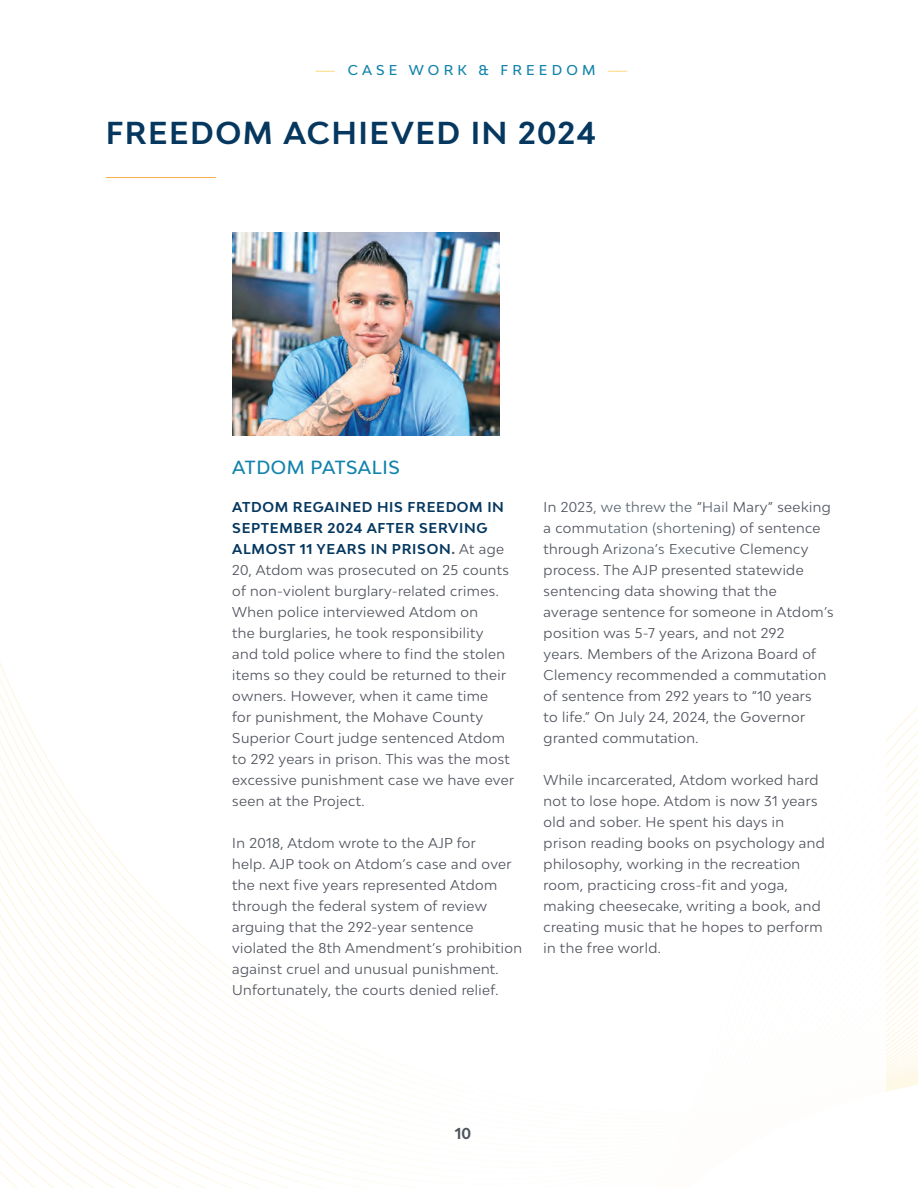
<style>
.page{position:relative;width:918px;height:1188px;background:#fff}
.page>*{position:absolute;margin:0;border:0;box-sizing:border-box;transform-origin:0 0}
.t1{font:700 30px "Bw Modelica";letter-spacing:.05em;color:#05375f}
.t2{font:500 18px "Bw Modelica";letter-spacing:.035em;color:#1283aa}
.t3{font:700 15px "Bw Modelica";color:#4f535c}
.t4{font:13.5px/21px "Bw Modelica";letter-spacing:.03em;color:#4f535c}
.t5{font:500 13.5px "Bw Modelica";letter-spacing:.31em;color:#1283aa}
.s1{font-weight:300;color:#fcb814}
.s2{font-weight:700;color:#05375f}
.s3{font-weight:700}
</style>
<div class="page">
<svg style="left:886px;top:706px;width:32px;height:386px"></svg>
<img style="left:232px;top:233px;width:267px;height:202px">
<svg style="left:30px;top:1163px;width:126px;height:25px"></svg>
<svg style="left:0;top:1015px;width:90px;height:140px"></svg>
<svg style="left:0;top:718px;width:92px;height:140px"></svg>
<svg style="left:28px;top:866px;width:144px;height:141px"></svg>
<hr style="left:106px;top:177px;width:110px;height:1px;background:#f7971d">
<p class="t5" style="left:315px;top:61px;width:315px"><span class="s1">——</span> CASE WORK &amp; FREEDOM <span class="s1">——</span></p>
<h1 class="t1" style="left:106px;top:113px;width:492px">FREEDOM ACHIEVED IN 2024</h1>
<h2 class="t2" style="left:232px;top:455px;width:169px">ATDOM PATSALIS</h2>
<p class="t4" style="left:232px;top:496px;width:283px"><span class="s2">ATDOM REGAINED HIS FREEDOM IN SEPTEMBER 2024 AFTER SERVING ALMOST 11 YEARS IN PRISON</span><span class="s3">.</span> At age 20, Atdom was prosecuted on 25 counts of non-violent burglary-related crimes.<br>When police interviewed Atdom on<br>the burglaries, he took responsibility<br>and told police where to find the stolen items so they could be returned to their owners. However, when it came time<br>for punishment, the Mohave County Superior Court judge sentenced Atdom to 292 years in prison. This was the most excessive punishment case we have ever seen at the Project.</p>
<p class="t4" style="left:232px;top:832px;width:291px">In 2018, Atdom wrote to the AJP for<br>help. AJP took on Atdom’s case and over the next five years represented Atdom through the federal system of review arguing that the 292-year sentence violated the 8th Amendment’s prohibition against cruel and unusual punishment.<br>Unfortunately, the courts denied relief.</p>
<p class="t4" style="left:544px;top:496px;width:292px">In 2023, we threw the “Hail Mary” seeking a commutation (shortening) of sentence through Arizona’s Executive Clemency process. The AJP presented statewide sentencing data showing that the average sentence for someone in Atdom’s position was 5-7 years, and not 292<br>years. Members of the Arizona Board of Clemency recommended a commutation of sentence from 292 years to “10 years<br>to life.” On July 24, 2024, the Governor granted commutation.</p>
<p class="t4" style="left:544px;top:769px;width:283px">While incarcerated, Atdom worked hard not to lose hope. Atdom is now 31 years old and sober. He spent his days in prison reading books on psychology and philosophy, working in the recreation room, practicing cross-fit and yoga, making cheesecake, writing a book, and creating music that he hopes to perform in the free world.</p>
<p class="t3" style="left:455px;top:1124px;width:18px">10</p>
</div>
